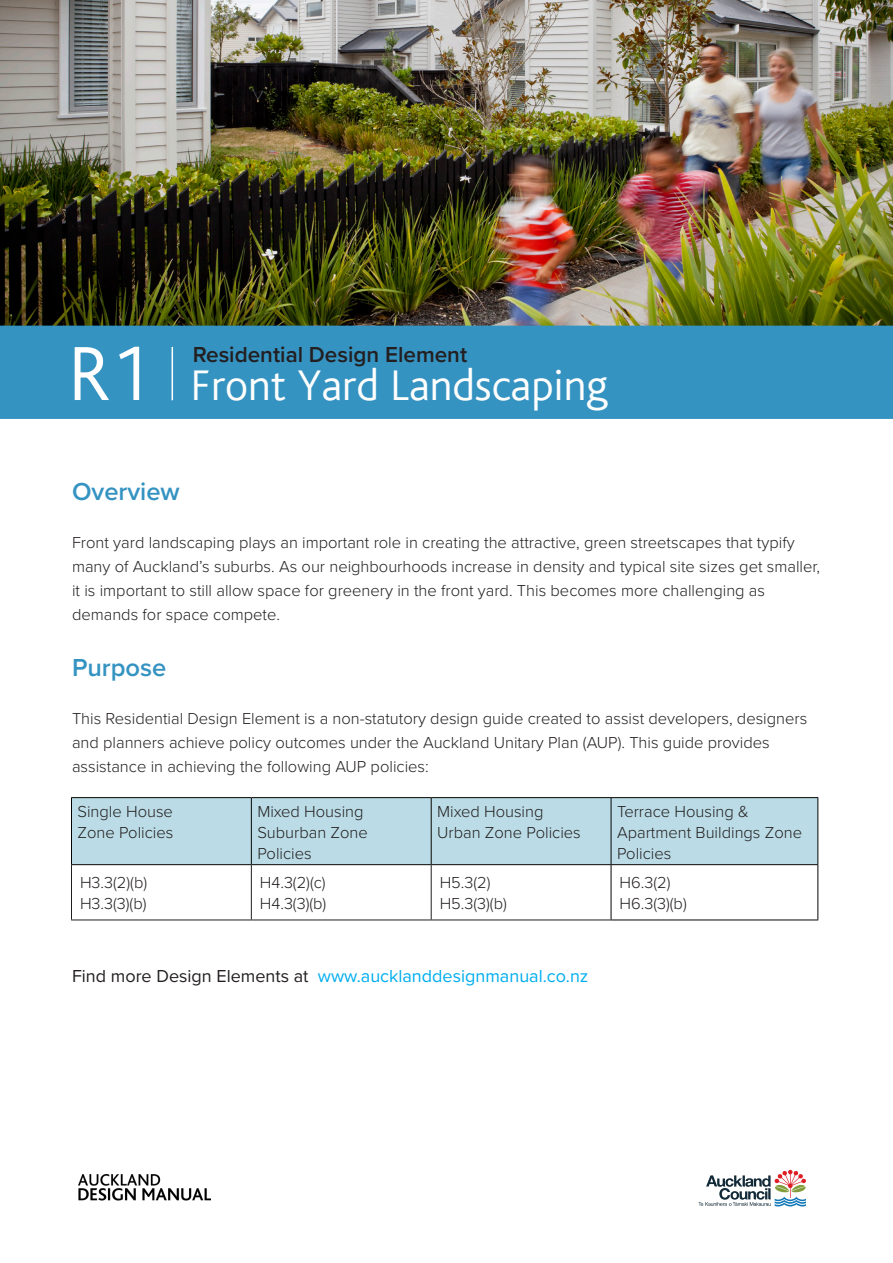
<style>
.page{position:relative;width:893px;height:1263px;background:#fff}
.page>*{position:absolute;margin:0;border:0;box-sizing:border-box;transform-origin:0 0}
.t1{font:300 45px "AC Bliss";color:#fefefd}
.t2{font:600 25.5px "Proxima Nova";color:#3593c2}
.t3{font:600 22.5px "Proxima Nova";color:#231f20}
.t4{font:18px "Proxima Nova";color:#00aeef}
.t5{font:300 16.5px/24px "Proxima Nova";color:#231f20}
.s1{font-size:80.25px;color:#fff}
.s2{color:#231f20}
</style>
<div class="page">
<img style="left:0;top:1px;width:893px;height:325px">
<img style="left:78px;top:1174px;width:132px;height:27px">
<svg style="left:698px;top:1170px;width:108px;height:36px"></svg>
<div style="left:0;top:326px;width:893px;height:93px;background:#3593c2"></div>
<hr style="left:172px;top:347px;width:1px;height:53px;background:#fff">
<div style="left:72px;top:798px;width:745px;height:66px;background:#bbdce6"></div>
<hr style="left:71px;top:797px;width:180px;height:1px;background:#050604">
<hr style="left:71px;top:798px;width:1px;height:66px;background:#050604">
<hr style="left:71px;top:864px;width:180px;height:1px;background:#050604">
<hr style="left:251px;top:797px;width:180px;height:1px;background:#050604">
<hr style="left:251px;top:798px;width:1px;height:66px;background:#050604">
<hr style="left:251px;top:864px;width:180px;height:1px;background:#050604">
<hr style="left:431px;top:797px;width:180px;height:1px;background:#050604">
<hr style="left:431px;top:798px;width:1px;height:66px;background:#050604">
<hr style="left:431px;top:864px;width:180px;height:1px;background:#050604">
<hr style="left:611px;top:797px;width:207px;height:1px;background:#050604">
<hr style="left:611px;top:798px;width:1px;height:66px;background:#050604">
<hr style="left:817px;top:798px;width:1px;height:66px;background:#050604">
<hr style="left:611px;top:864px;width:207px;height:1px;background:#050604">
<hr style="left:611px;top:865px;width:1px;height:54px;background:#050604">
<hr style="left:817px;top:865px;width:1px;height:54px;background:#050604">
<hr style="left:611px;top:919px;width:207px;height:1px;background:#050604">
<hr style="left:71px;top:865px;width:1px;height:54px;background:#231f20">
<hr style="left:251px;top:865px;width:1px;height:54px;background:#231f20">
<hr style="left:431px;top:865px;width:1px;height:54px;background:#231f20">
<hr style="left:71px;top:919px;width:180px;height:1px;background:#231f20">
<hr style="left:251px;top:919px;width:180px;height:1px;background:#231f20">
<hr style="left:431px;top:919px;width:180px;height:1px;background:#231f20">
<h3 class="t3" style="left:193px;top:337px;width:276px">Residential Design Element</h3>
<h1 class="t1" style="left:68px;top:361px;width:542px"><span class="s1">R1</span> Front Yard Landscaping</h1>
<p class="t2" style="left:72px;top:472px;width:109px">Overview</p>
<p class="t5" style="left:72px;top:529px;width:749px">Front yard landscaping plays an important role in creating the attractive, green streetscapes that typify many of Auckland’s suburbs. As our neighbourhoods increase in density and typical site sizes get smaller, it is important to still allow space for greenery in the front yard. This becomes more challenging as demands for space compete.</p>
<p class="t2" style="left:72px;top:648px;width:96px">Purpose</p>
<p class="t5" style="left:72px;top:705px;width:737px">This Residential Design Element is a non-statutory design guide created to assist developers, designers and planners achieve policy outcomes under the Auckland Unitary Plan (AUP). This guide provides assistance in achieving the following AUP policies:</p>
<p class="t5" style="left:77px;top:798px;width:97px">Single House</p>
<p class="t5" style="left:77px;top:819px;width:97px">Zone Policies</p>
<p class="t5" style="left:617px;top:800px;width:187px;line-height:21px">Terrace Housing &amp;<br>Apartment Buildings Zone<br>Policies</p>
<p class="t5" style="left:257px;top:798px;width:108px">Mixed Housing</p>
<p class="t5" style="left:257px;top:821px;width:112px;line-height:21px">Suburban Zone<br>Policies</p>
<p class="t5" style="left:437px;top:798px;width:108px">Mixed Housing</p>
<p class="t5" style="left:437px;top:819px;width:145px">Urban Zone Policies</p>
<p class="t5" style="left:80px;top:870px;width:69px">H3.3(2)(b)</p>
<p class="t5" style="left:80px;top:891px;width:68px">H3.3(3)(b)</p>
<p class="t5" style="left:260px;top:870px;width:67px">H4.3(2)(c)</p>
<p class="t5" style="left:260px;top:891px;width:68px">H4.3(3)(b)</p>
<p class="t5" style="left:440px;top:870px;width:52px">H5.3(2)</p>
<p class="t5" style="left:440px;top:891px;width:69px">H5.3(3)(b)</p>
<p class="t5" style="left:620px;top:870px;width:52px">H6.3(2)</p>
<p class="t5" style="left:620px;top:891px;width:69px">H6.3(3)(b)</p>
<p class="t4" style="left:72px;top:962px;width:518px"><span class="s2">Find more Design Elements at</span> www.aucklanddesignmanual.co.nz</p>
</div>
